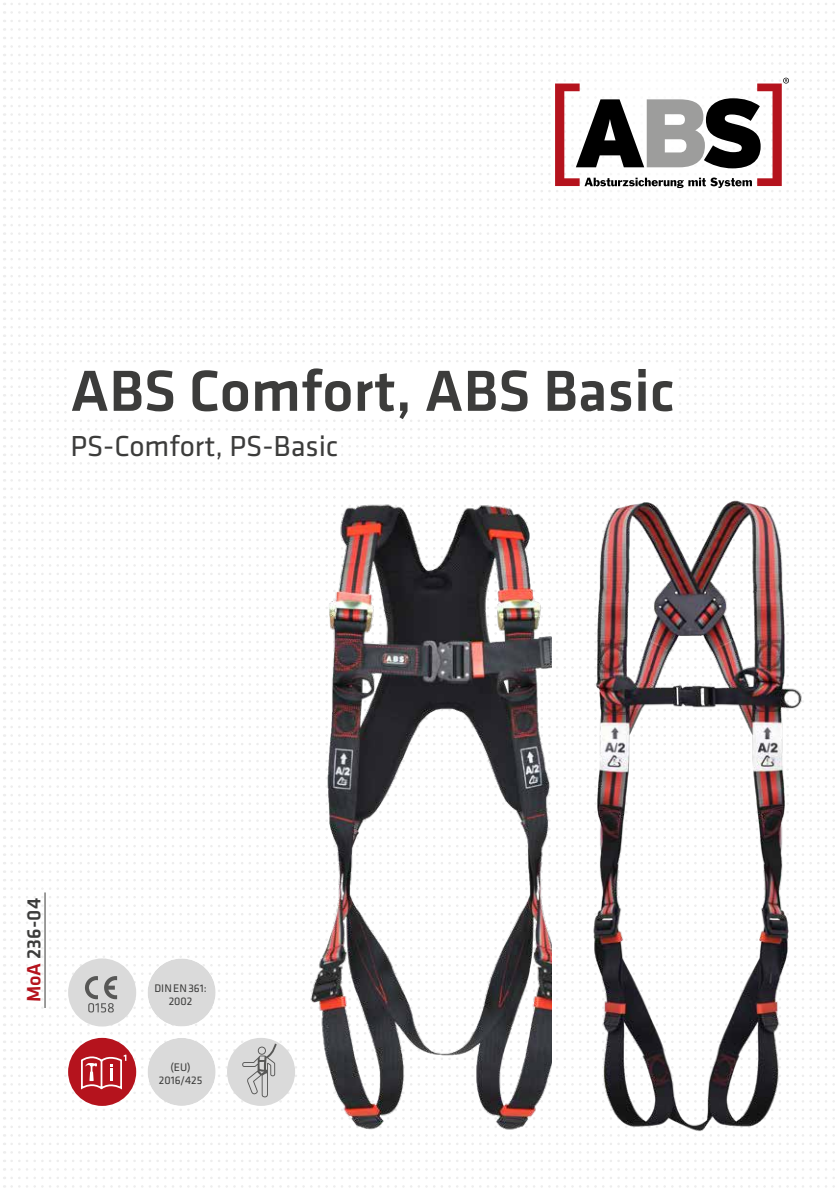
<style>
.page{position:relative;width:840px;height:1191px;background:#fff}
.page>*{position:absolute;margin:0;border:0;box-sizing:border-box;transform-origin:0 0}
.t1{font:500 60px "Klavika Basic";color:#3c3c3b}
.t2{font:30px "Klavika Basic";color:#3c3c3b}
.t3{font:500 20px "Klavika Basic";color:#3c3c3b}
.t4{font:11.4px/13px "Klavika Basic";color:#3c3c3b;text-align:center}
.s1{color:#b5131d}
</style>
<div class="page">
<svg style="left:12px;top:3px;width:823px;height:2px"></svg>
<svg style="left:12px;top:11px;width:823px;height:3px"></svg>
<svg style="left:12px;top:20px;width:823px;height:2px"></svg>
<svg style="left:12px;top:28px;width:823px;height:3px"></svg>
<svg style="left:12px;top:37px;width:823px;height:2px"></svg>
<svg style="left:12px;top:45px;width:823px;height:3px"></svg>
<svg style="left:12px;top:54px;width:823px;height:2px"></svg>
<svg style="left:12px;top:62px;width:823px;height:3px"></svg>
<svg style="left:12px;top:71px;width:823px;height:2px"></svg>
<svg style="left:12px;top:79px;width:823px;height:3px"></svg>
<svg style="left:12px;top:88px;width:823px;height:2px"></svg>
<svg style="left:12px;top:96px;width:823px;height:3px"></svg>
<svg style="left:12px;top:105px;width:823px;height:2px"></svg>
<svg style="left:12px;top:113px;width:823px;height:3px"></svg>
<svg style="left:12px;top:122px;width:823px;height:2px"></svg>
<svg style="left:12px;top:147px;width:823px;height:3px"></svg>
<svg style="left:12px;top:156px;width:823px;height:2px"></svg>
<svg style="left:12px;top:164px;width:823px;height:3px"></svg>
<svg style="left:12px;top:173px;width:823px;height:2px"></svg>
<svg style="left:12px;top:181px;width:823px;height:3px"></svg>
<svg style="left:12px;top:190px;width:823px;height:2px"></svg>
<svg style="left:12px;top:198px;width:823px;height:3px"></svg>
<svg style="left:12px;top:207px;width:823px;height:2px"></svg>
<svg style="left:12px;top:215px;width:823px;height:3px"></svg>
<svg style="left:12px;top:224px;width:823px;height:2px"></svg>
<svg style="left:12px;top:232px;width:823px;height:3px"></svg>
<svg style="left:12px;top:241px;width:823px;height:2px"></svg>
<svg style="left:12px;top:250px;width:823px;height:2px"></svg>
<svg style="left:12px;top:258px;width:823px;height:2px"></svg>
<svg style="left:12px;top:267px;width:823px;height:2px"></svg>
<svg style="left:12px;top:275px;width:823px;height:2px"></svg>
<svg style="left:12px;top:284px;width:823px;height:2px"></svg>
<svg style="left:12px;top:292px;width:823px;height:2px"></svg>
<svg style="left:12px;top:301px;width:823px;height:2px"></svg>
<svg style="left:12px;top:309px;width:823px;height:2px"></svg>
<svg style="left:12px;top:318px;width:823px;height:2px"></svg>
<svg style="left:12px;top:326px;width:823px;height:2px"></svg>
<svg style="left:12px;top:335px;width:823px;height:2px"></svg>
<svg style="left:12px;top:343px;width:823px;height:2px"></svg>
<svg style="left:12px;top:352px;width:823px;height:2px"></svg>
<svg style="left:12px;top:360px;width:823px;height:2px"></svg>
<svg style="left:12px;top:369px;width:823px;height:2px"></svg>
<svg style="left:12px;top:377px;width:823px;height:2px"></svg>
<svg style="left:12px;top:386px;width:823px;height:2px"></svg>
<svg style="left:12px;top:394px;width:823px;height:2px"></svg>
<svg style="left:12px;top:403px;width:823px;height:2px"></svg>
<svg style="left:12px;top:411px;width:823px;height:2px"></svg>
<svg style="left:12px;top:420px;width:823px;height:2px"></svg>
<svg style="left:12px;top:428px;width:823px;height:2px"></svg>
<svg style="left:12px;top:437px;width:823px;height:2px"></svg>
<svg style="left:12px;top:445px;width:823px;height:2px"></svg>
<svg style="left:12px;top:454px;width:823px;height:2px"></svg>
<svg style="left:12px;top:462px;width:823px;height:2px"></svg>
<svg style="left:12px;top:471px;width:823px;height:2px"></svg>
<svg style="left:12px;top:479px;width:823px;height:2px"></svg>
<svg style="left:12px;top:488px;width:823px;height:2px"></svg>
<svg style="left:12px;top:496px;width:823px;height:2px"></svg>
<svg style="left:12px;top:505px;width:823px;height:2px"></svg>
<svg style="left:12px;top:513px;width:823px;height:2px"></svg>
<svg style="left:12px;top:522px;width:823px;height:2px"></svg>
<svg style="left:12px;top:530px;width:823px;height:2px"></svg>
<svg style="left:12px;top:539px;width:823px;height:2px"></svg>
<svg style="left:12px;top:547px;width:823px;height:2px"></svg>
<svg style="left:12px;top:556px;width:823px;height:2px"></svg>
<svg style="left:12px;top:564px;width:823px;height:2px"></svg>
<svg style="left:12px;top:573px;width:823px;height:2px"></svg>
<svg style="left:12px;top:581px;width:823px;height:2px"></svg>
<svg style="left:12px;top:590px;width:823px;height:2px"></svg>
<svg style="left:12px;top:598px;width:823px;height:2px"></svg>
<svg style="left:12px;top:607px;width:823px;height:2px"></svg>
<svg style="left:12px;top:615px;width:823px;height:2px"></svg>
<svg style="left:12px;top:624px;width:823px;height:2px"></svg>
<svg style="left:12px;top:632px;width:823px;height:2px"></svg>
<svg style="left:12px;top:640px;width:823px;height:3px"></svg>
<svg style="left:12px;top:649px;width:823px;height:2px"></svg>
<svg style="left:12px;top:657px;width:823px;height:3px"></svg>
<svg style="left:12px;top:666px;width:823px;height:3px"></svg>
<svg style="left:12px;top:675px;width:823px;height:2px"></svg>
<svg style="left:12px;top:683px;width:823px;height:3px"></svg>
<svg style="left:12px;top:692px;width:823px;height:2px"></svg>
<svg style="left:12px;top:700px;width:823px;height:3px"></svg>
<svg style="left:12px;top:709px;width:823px;height:2px"></svg>
<svg style="left:12px;top:717px;width:823px;height:3px"></svg>
<svg style="left:12px;top:726px;width:823px;height:2px"></svg>
<svg style="left:12px;top:734px;width:823px;height:3px"></svg>
<svg style="left:12px;top:743px;width:823px;height:2px"></svg>
<svg style="left:12px;top:751px;width:823px;height:3px"></svg>
<svg style="left:12px;top:760px;width:823px;height:2px"></svg>
<svg style="left:12px;top:768px;width:823px;height:3px"></svg>
<svg style="left:12px;top:777px;width:823px;height:2px"></svg>
<svg style="left:12px;top:785px;width:823px;height:3px"></svg>
<svg style="left:12px;top:794px;width:823px;height:2px"></svg>
<svg style="left:12px;top:802px;width:823px;height:3px"></svg>
<svg style="left:12px;top:811px;width:823px;height:2px"></svg>
<svg style="left:12px;top:819px;width:823px;height:3px"></svg>
<svg style="left:12px;top:828px;width:823px;height:2px"></svg>
<svg style="left:12px;top:837px;width:823px;height:2px"></svg>
<svg style="left:12px;top:845px;width:823px;height:2px"></svg>
<svg style="left:12px;top:854px;width:823px;height:2px"></svg>
<svg style="left:12px;top:862px;width:823px;height:2px"></svg>
<svg style="left:12px;top:871px;width:823px;height:2px"></svg>
<svg style="left:12px;top:879px;width:823px;height:2px"></svg>
<svg style="left:12px;top:888px;width:823px;height:2px"></svg>
<svg style="left:12px;top:896px;width:823px;height:2px"></svg>
<svg style="left:12px;top:904px;width:823px;height:3px"></svg>
<svg style="left:12px;top:913px;width:823px;height:2px"></svg>
<svg style="left:12px;top:921px;width:823px;height:3px"></svg>
<svg style="left:12px;top:930px;width:823px;height:2px"></svg>
<svg style="left:12px;top:938px;width:823px;height:3px"></svg>
<svg style="left:12px;top:947px;width:823px;height:2px"></svg>
<svg style="left:12px;top:955px;width:823px;height:3px"></svg>
<svg style="left:12px;top:964px;width:823px;height:2px"></svg>
<svg style="left:12px;top:1023px;width:823px;height:3px"></svg>
<svg style="left:12px;top:1032px;width:823px;height:2px"></svg>
<svg style="left:12px;top:1109px;width:823px;height:2px"></svg>
<svg style="left:12px;top:1117px;width:823px;height:2px"></svg>
<svg style="left:12px;top:1126px;width:823px;height:2px"></svg>
<svg style="left:12px;top:1134px;width:823px;height:2px"></svg>
<svg style="left:12px;top:1143px;width:823px;height:2px"></svg>
<svg style="left:12px;top:1151px;width:823px;height:2px"></svg>
<svg style="left:12px;top:1160px;width:823px;height:2px"></svg>
<svg style="left:12px;top:1168px;width:823px;height:2px"></svg>
<svg style="left:12px;top:1177px;width:823px;height:2px"></svg>
<svg style="left:12px;top:1185px;width:823px;height:2px"></svg>
<svg style="left:12px;top:130px;width:823px;height:3px"></svg>
<svg style="left:12px;top:139px;width:823px;height:2px"></svg>
<div style="left:529px;top:6px;width:279px;height:254px;background:#fff"></div>
<svg style="left:555px;top:78px;width:233px;height:110px"></svg>
<hr style="left:44px;top:892px;width:1px;height:116px;background:#3c3c3b">
<div style="left:68px;top:958px;width:68px;height:68px;background:#dadada;border-radius:50%"></div>
<svg style="left:12px;top:972px;width:823px;height:45px"></svg>
<div style="left:147px;top:958px;width:68px;height:68px;background:#dadada;border-radius:50%"></div>
<svg style="left:68px;top:1037px;width:68px;height:69px"></svg>
<svg style="left:147px;top:1037px;width:68px;height:69px"></svg>
<svg style="left:12px;top:1040px;width:823px;height:62px"></svg>
<div style="left:227px;top:1037px;width:68px;height:69px;border:2px solid #dadada;border-radius:50%"></div>
<div style="left:67px;top:362px;width:610px;height:52px;background:#fff"></div>
<div style="left:67px;top:433px;width:274px;height:25px;background:#fff"></div>
<img style="left:306px;top:496px;width:245px;height:649px">
<img style="left:571px;top:488px;width:239px;height:657px">
<h1 class="t1" style="left:70px;top:350px;width:606px">ABS Comfort, ABS Basic</h1>
<h2 class="t2" style="left:70px;top:426px;width:269px">PS-Comfort, PS-Basic</h2>
<h3 class="t3" style="left:20px;top:1002px;width:106px;rotate:-90deg"><span class="s1">MoA</span> 236-04</h3>
<p class="t4" style="left:154px;top:981px;width:54px">DINEN361:<br>2002</p>
<p class="t4" style="left:159px;top:1060px;width:45px">(EU)<br>2016/425</p>
</div>
